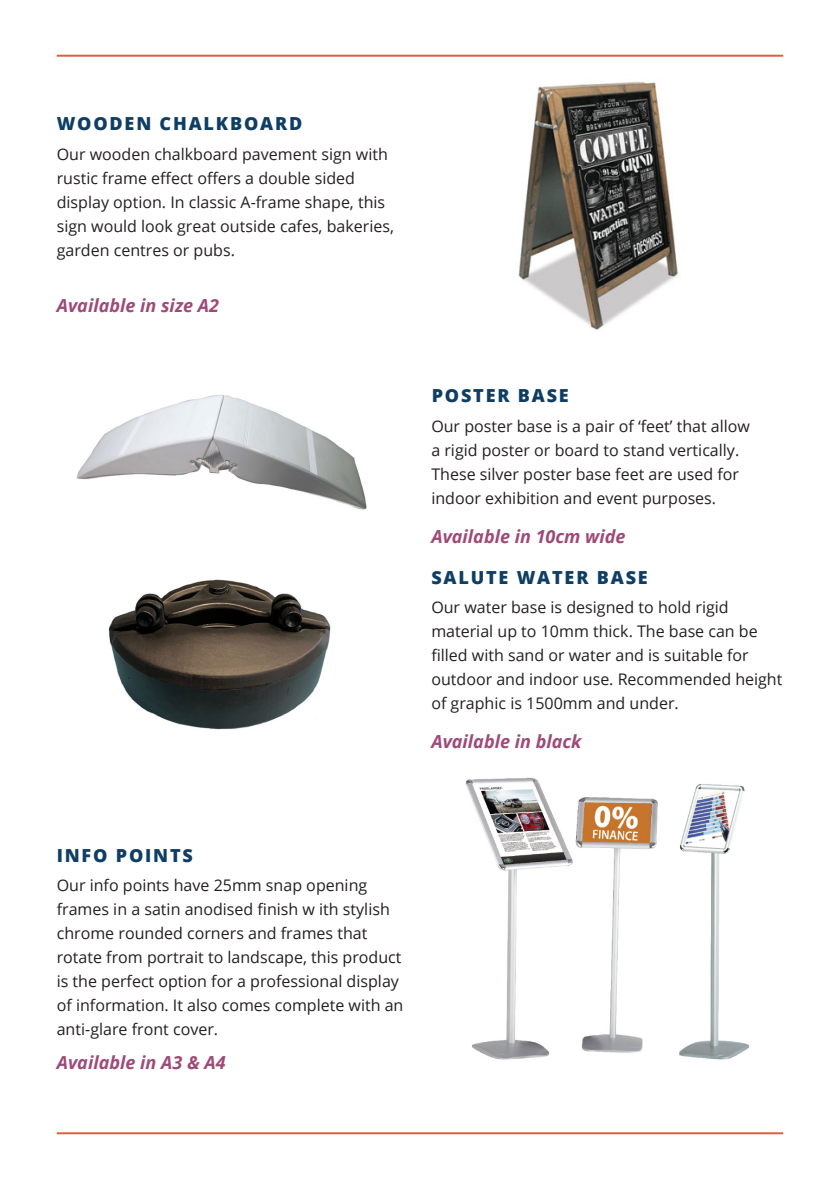
<style>
.page{position:relative;width:840px;height:1191px;background:#fff}
.page>*{position:absolute;margin:0;border:0;box-sizing:border-box;transform-origin:0 0}
.t1{font:italic 700 18px "Open Sans";color:#9e4a79}
.t2{font:800 18px "Open Sans";letter-spacing:.1em;color:#0f3e64}
.t3{font:16px/24px "Open Sans";color:#231f20}
</style>
<div class="page">
<img style="left:518px;top:81px;width:161px;height:249px">
<hr style="left:57px;top:55px;width:725px;height:2px;background:#dd603e">
<hr style="left:57px;top:1132px;width:725px;height:2px;background:#dd603e">
<img style="left:76px;top:394px;width:291px;height:116px">
<img style="left:465px;top:777px;width:284px;height:283px">
<img style="left:108px;top:579px;width:223px;height:151px">
<p class="t2" style="left:57px;top:110px;width:247px">WOODEN CHALKBOARD</p>
<p class="t3" style="left:57px;top:141px;width:338px">Our wooden chalkboard pavement sign with rustic frame effect offers a double sided display option. In classic A-frame shape, this sign would look great outside cafes, bakeries, garden centres or pubs.</p>
<p class="t1" style="left:57px;top:292px;width:164px">Available in size A2</p>
<p class="t2" style="left:431px;top:382px;width:138px">POSTER BASE</p>
<p class="t3" style="left:431px;top:414px;width:320px">Our poster base is a pair of ‘feet’ that allow a rigid poster or board to stand vertically.<br>These silver poster base feet are used for indoor exhibition and event purposes.</p>
<p class="t1" style="left:431px;top:524px;width:196px">Available in 10cm wide</p>
<p class="t2" style="left:431px;top:563px;width:218px">SALUTE WATER BASE</p>
<p class="t3" style="left:431px;top:595px;width:352px">Our water base is designed to hold rigid material up to 10mm thick. The base can be filled with sand or water and is suitable for outdoor and indoor use. Recommended height of graphic is 1500mm and under.</p>
<p class="t1" style="left:431px;top:728px;width:151px">Available in black</p>
<p class="t2" style="left:57px;top:841px;width:138px">INFO POINTS</p>
<p class="t3" style="left:57px;top:873px;width:348px">Our info points have 25mm snap opening frames in a satin anodised finish w ith stylish chrome rounded corners and frames that rotate from portrait to landscape, this product is the perfect option for a professional display of information. It also comes complete with an anti-glare front cover.</p>
<p class="t1" style="left:57px;top:1049px;width:170px">Available in A3 &amp; A4</p>
</div>
